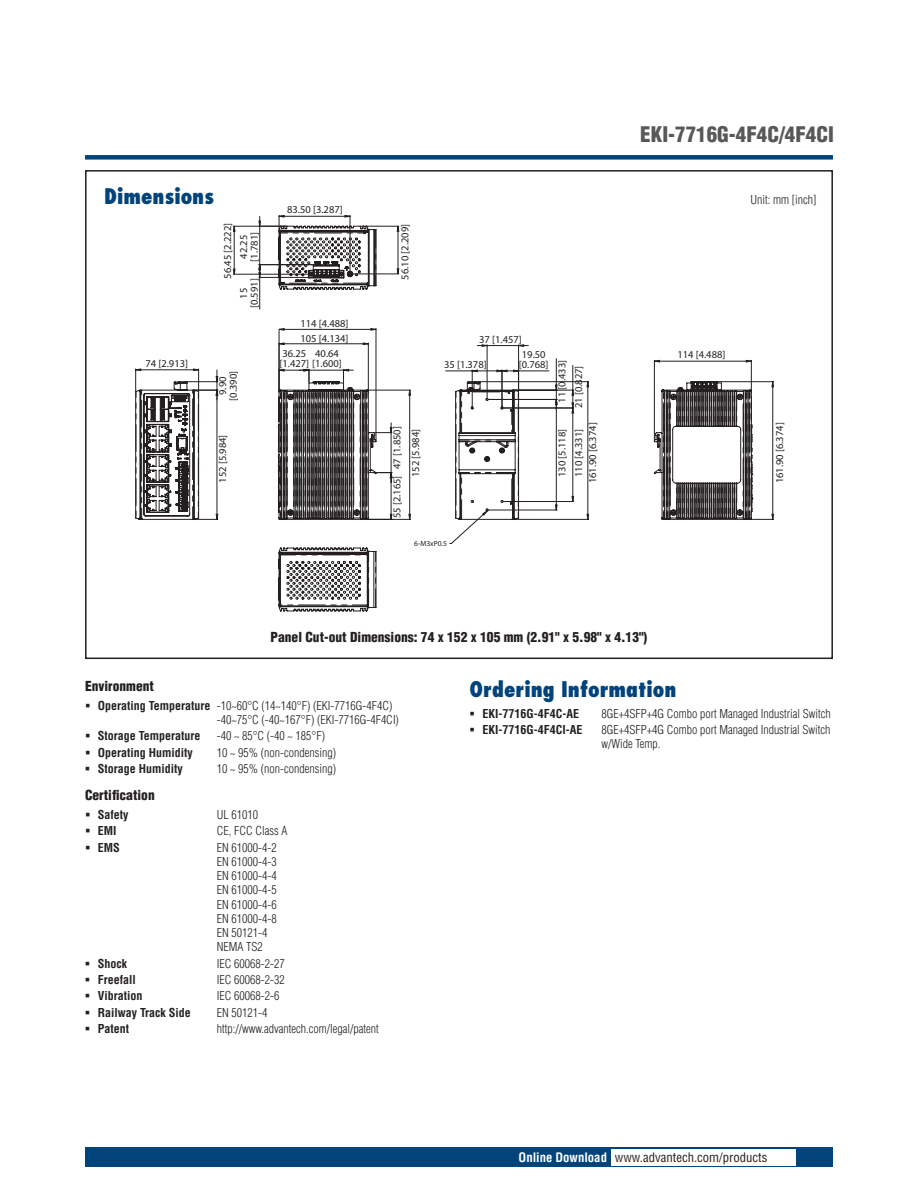
<style>
.page{position:relative;width:918px;height:1188px;background:#fff}
.page>*{position:absolute;margin:0;border:0;box-sizing:border-box;transform-origin:0 0}
.t1{font:800 condensed 21px "Futura";color:#00447b}
.t2{font:900 condensed 21px "Helvetica";color:#57585a}
.t3{font:900 condensed 13.5px "Helvetica";color:#231f20}
.t4{font:condensed 12.75px "Helvetica";color:#231f20}
.t5{font:300 condensed 12px/14.2px "Helvetica";color:#231f20}
.t6{font:700 condensed 12px "Helvetica";color:#231f20}
.t7{font:10.5px/10.5px "Myriad Pro";color:#231f20;text-align:center}
.t8{font:7.5px "Myriad Pro";color:#231f20}
.s1{font-weight:700}
.s2{font-weight:700;color:#fff}
</style>
<div class="page">
<div style="left:85px;top:155px;width:748px;height:5px;background:#00447b"></div>
<div style="left:85px;top:1147px;width:748px;height:20px;background:#00447b"></div>
<div style="left:611px;top:1149px;width:184px;height:16px;background:#fff"></div>
<div style="left:85px;top:170px;width:748px;height:489px;border:2px solid #231f20"></div>
<hr style="left:279px;top:330px;width:1px;height:62px;background:#231f20">
<hr style="left:376px;top:329px;width:1px;height:110px;background:#231f20">
<hr style="left:368px;top:343px;width:1px;height:48px;background:#231f20">
<hr style="left:519px;top:371px;width:30px;height:1px;background:#231f20">
<hr style="left:751px;top:360px;width:1px;height:31px;background:#231f20">
<hr style="left:654px;top:360px;width:1px;height:79px;background:#231f20">
<hr style="left:513px;top:519px;width:76px;height:1px;background:#231f20">
<hr style="left:476px;top:381px;width:113px;height:1px;background:#231f20">
<hr style="left:556px;top:359px;width:1px;height:31px;background:#231f20">
<svg style="left:278px;top:328px;width:99px;height:3px"></svg>
<svg style="left:278px;top:342px;width:91px;height:3px"></svg>
<svg style="left:654px;top:360px;width:98px;height:3px"></svg>
<svg style="left:555px;top:365px;width:34px;height:155px"></svg>
<svg style="left:277px;top:385px;width:297px;height:134px"></svg>
<svg style="left:135px;top:368px;width:84px;height:152px"></svg>
<svg style="left:278px;top:369px;width:133px;height:151px"></svg>
<svg style="left:278px;top:547px;width:99px;height:65px"></svg>
<svg style="left:446px;top:344px;width:82px;height:200px"></svg>
<svg style="left:653px;top:381px;width:121px;height:139px"></svg>
<hr style="left:259px;top:277px;width:1px;height:32px;background:#231f20">
<hr style="left:234px;top:226px;width:1px;height:48px;background:#231f20">
<hr style="left:233px;top:274px;width:77px;height:1px;background:#231f20">
<hr style="left:233px;top:226px;width:53px;height:1px;background:#231f20">
<hr style="left:398px;top:226px;width:1px;height:48px;background:#231f20">
<hr style="left:351px;top:274px;width:48px;height:1px;background:#231f20">
<hr style="left:361px;top:226px;width:38px;height:1px;background:#231f20">
<svg style="left:233px;top:268px;width:3px;height:7px"></svg>
<svg style="left:233px;top:225px;width:3px;height:7px"></svg>
<svg style="left:396px;top:268px;width:4px;height:7px"></svg>
<svg style="left:396px;top:225px;width:4px;height:7px"></svg>
<svg style="left:258px;top:215px;width:119px;height:75px"></svg>
<h1 class="t1" style="left:104px;top:183px;width:111px">Dimensions</h1>
<p class="t7" style="left:287px;top:204px;width:57px">83.50 [3.287]</p>
<p class="t7" style="left:222px;top:279px;width:57px;rotate:-90deg">56.45 [2.222]</p>
<p class="t7" style="left:400px;top:280px;width:57px;rotate:-90deg">56.10 [2.209]</p>
<p class="t7" style="left:238px;top:262px;width:31px;text-align:left;rotate:-90deg">42.25 [1.781]</p>
<p class="t7" style="left:238px;top:308px;width:31px;rotate:-90deg">15 [0.591]</p>
<p class="t7" style="left:301px;top:318px;width:50px">114 [4.488]</p>
<p class="t7" style="left:301px;top:333px;width:50px">105 [4.134]</p>
<p class="t7" style="left:479px;top:334px;width:44px">37 [1.457]</p>
<h1 class="t2" style="left:640px;top:121px;width:195px">EKI-7716G-4F4C/4F4CI</h1>
<p class="t5" style="left:750px;top:192px;width:67px">Unit: mm [inch]</p>
<p class="t7" style="left:145px;top:358px;width:44px">74 [2.913]</p>
<p class="t7" style="left:280px;top:348px;width:64px;text-align:right">40.64<br>[1.427] [1.600]</p>
<p class="t7" style="left:283px;top:348px;width:25px">36.25</p>
<p class="t7" style="left:444px;top:359px;width:44px">35 [1.378]</p>
<p class="t7" style="left:519px;top:349px;width:31px;text-align:left">19.50 [0.768]</p>
<p class="t7" style="left:677px;top:349px;width:50px">114 [4.488]</p>
<p class="t7" style="left:554px;top:408px;width:50px;line-height:16.6px;rotate:-90deg">11 [0.433]<br>21 [0.827]</p>
<p class="t7" style="left:572px;top:483px;width:63px;line-height:14px;rotate:-90deg">110 [4.331]<br>161.90 [6.374]</p>
<p class="t7" style="left:774px;top:483px;width:63px;rotate:-90deg">161.90 [6.374]</p>
<p class="t7" style="left:217px;top:401px;width:31px;rotate:-90deg">9.90 [0.390]</p>
<p class="t7" style="left:392px;top:469px;width:44px;rotate:-90deg">47 [1.850]</p>
<p class="t7" style="left:392px;top:518px;width:44px;rotate:-90deg">55 [2.165]</p>
<p class="t7" style="left:217px;top:483px;width:50px;rotate:-90deg">152 [5.984]</p>
<p class="t7" style="left:410px;top:477px;width:50px;rotate:-90deg">152 [5.984]</p>
<p class="t7" style="left:557px;top:477px;width:50px;rotate:-90deg">130 [5.118]</p>
<p class="t8" style="left:414px;top:539px;width:34px">6-M3xP0.5</p>
<p class="t3" style="left:271px;top:629px;width:378px">Panel Cut-out Dimensions: 74 x 152 x 105 mm (2.91" x 5.98" x 4.13")</p>
<p class="t3" style="left:85px;top:678px;width:70px">Environment</p>
<p class="t5" style="left:217px;top:698px;width:184px;text-indent:-119px"><span class="s1">Operating Temperature</span> -10~60°C (14~140°F) (EKI-7716G-4F4C) -40~75°C (-40~167°F) (EKI-7716G-4F4CI)</p>
<p class="t6" style="left:98px;top:729px;width:104px">Storage Temperature</p>
<p class="t5" style="left:217px;top:729px;width:110px">-40 ~ 85°C (-40 ~ 185°F)</p>
<p class="t6" style="left:98px;top:745px;width:97px">Operating Humidity</p>
<p class="t5" style="left:217px;top:745px;width:121px">10 ~ 95% (non-condensing)</p>
<p class="t6" style="left:98px;top:762px;width:87px">Storage Humidity</p>
<p class="t5" style="left:217px;top:762px;width:121px">10 ~ 95% (non-condensing)</p>
<p class="t3" style="left:85px;top:787px;width:71px">Certification</p>
<p class="t6" style="left:98px;top:807px;width:32px">Safety</p>
<p class="t5" style="left:217px;top:807px;width:43px">UL 61010</p>
<p class="t6" style="left:98px;top:824px;width:20px">EMI</p>
<p class="t5" style="left:217px;top:824px;width:72px">CE, FCC Class A</p>
<p class="t6" style="left:98px;top:840px;width:24px">EMS</p>
<p class="t5" style="left:217px;top:840px;width:61px">EN 61000-4-2<br>EN 61000-4-3<br>EN 61000-4-4<br>EN 61000-4-5<br>EN 61000-4-6<br>EN 61000-4-8<br>EN 50121-4<br>NEMA TS2</p>
<p class="t6" style="left:98px;top:956px;width:31px">Shock</p>
<p class="t5" style="left:217px;top:956px;width:69px">IEC 60068-2-27</p>
<p class="t6" style="left:98px;top:972px;width:40px">Freefall</p>
<p class="t5" style="left:217px;top:972px;width:69px">IEC 60068-2-32</p>
<p class="t6" style="left:98px;top:989px;width:46px">Vibration</p>
<p class="t5" style="left:217px;top:989px;width:64px">IEC 60068-2-6</p>
<p class="t6" style="left:98px;top:1005px;width:95px">Railway Track Side</p>
<p class="t5" style="left:217px;top:1005px;width:52px">EN 50121-4</p>
<p class="t6" style="left:98px;top:1021px;width:33px">Patent</p>
<p class="t5" style="left:217px;top:1022px;width:164px">http://www.advantech.com/legal/patent</p>
<h1 class="t1" style="left:470px;top:676px;width:208px">Ordering Information</h1>
<p class="t6" style="left:482px;top:706px;width:98px">EKI-7716G-4F4C-AE</p>
<p class="t5" style="left:601px;top:706px;width:231px">8GE+4SFP+4G Combo port Managed Industrial Switch</p>
<p class="t6" style="left:482px;top:723px;width:102px">EKI-7716G-4F4CI-AE</p>
<p class="t5" style="left:601px;top:723px;width:231px">8GE+4SFP+4G Combo port Managed Industrial Switch w/Wide Temp.</p>
<p class="t4" style="left:519px;top:1150px;width:250px"><span class="s2">Online Download</span> www.advantech.com/products</p>
</div>
